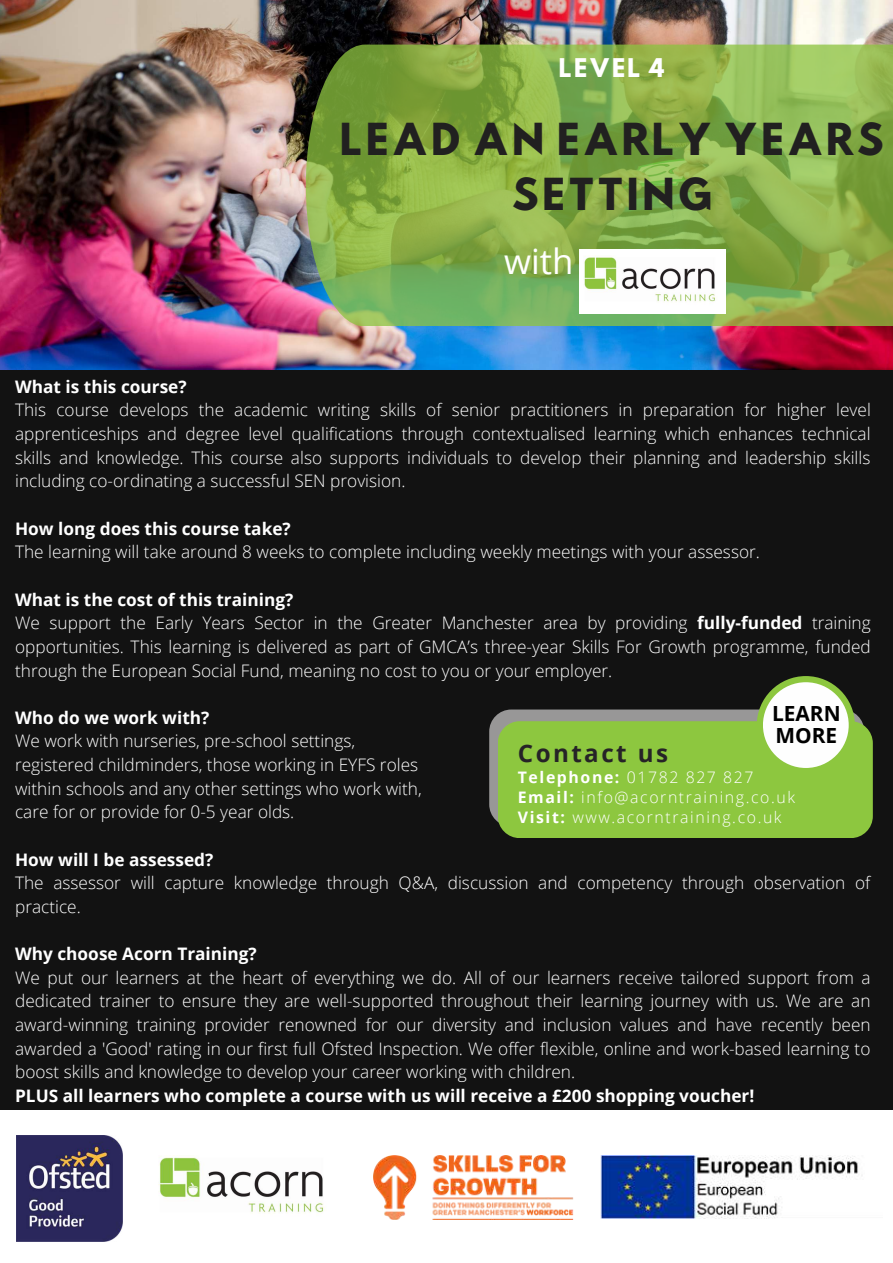
<style>
.page{position:relative;width:893px;height:1263px;background:#121212}
.page>*{position:absolute;margin:0;border:0;box-sizing:border-box;transform-origin:0 0}
.t1{font:39.15px/54.6px "Hussar Bd";letter-spacing:.06em;color:#212020;text-align:center}
.t2{font:34.72px "Open Sans";color:#fff}
.t3{font:700 24.15px "Open Sans";letter-spacing:.1em;color:#262327}
.t4{font:22.88px "Hussar Bd";letter-spacing:.06em;color:#fff}
.t5{font:700 20.85px/22.7px "Open Sans";color:#000}
.t6{font:300 17.25px/23.6px "Open Sans";color:#fff}
.t7{font:700 17.25px "Open Sans";color:#fff}
.t8{font:300 15.83px/19.6px "Open Sans";letter-spacing:.1em;color:#fff}
.s1{font-weight:700}
</style>
<div class="page">
<img style="left:0;top:0;width:893px;height:369px">
<svg style="left:306px;top:45px;width:587px;height:281px;background:#86ac4b"></svg>
<img style="left:580px;top:249px;width:146px;height:65px">
<div style="left:0;top:1110px;width:893px;height:153px;background:#fff"></div>
<div style="left:489px;top:709px;width:375px;height:117px;background:#989797;border-radius:22px"></div>
<div style="left:498px;top:721px;width:375px;height:117px;background:#8dc73f;border-radius:22px"></div>
<div style="left:757px;top:676px;width:98px;height:98px;background:#8dc73f;border-radius:50%"></div>
<div style="left:763px;top:682px;width:85px;height:86px;background:#fefefe;border-radius:50%"></div>
<img style="left:158px;top:1155px;width:167px;height:58px">
<img style="left:373px;top:1155px;width:489px;height:65px">
<img style="left:17px;top:1135px;width:106px;height:106px">
<h3 class="t4" style="left:558px;top:56px;width:108px">LEVEL 4</h3>
<h1 class="t1" style="left:339px;top:117px;width:546px">LEAD AN EARLY YEARS<br>SETTING</h1>
<h2 class="t2" style="left:504px;top:237px;width:71px">with</h2>
<p class="t7" style="left:15px;top:374px;width:173px">What is this course?</p>
<p class="t6" style="left:15px;top:398px;width:857px;text-align:justify">This course develops the academic writing skills of senior practitioners in preparation for higher level apprenticeships and degree level qualifications through contextualised learning which enhances technical skills and knowledge. This course also supports individuals to develop their planning and leadership skills including co-ordinating a successful SEN provision.</p>
<p class="t7" style="left:15px;top:516px;width:277px">How long does this course take?</p>
<p class="t6" style="left:15px;top:540px;width:746px">The learning will take around 8 weeks to complete including weekly meetings with your assessor.</p>
<p class="t6" style="left:15px;top:587px;width:857px"><span class="s1">What is the cost of this training?<br></span>We support the Early Years Sector in the Greater Manchester area by providing <span class="s1">fully-funded</span> training opportunities. This learning is delivered as part of GMCA’s three-year Skills For Growth programme, funded through the European Social Fund, meaning no cost to you or your employer.</p>
<p class="t7" style="left:15px;top:705px;width:196px">Who do we work with?</p>
<p class="t6" style="left:15px;top:729px;width:408px">We work with nurseries, pre-school settings, registered childminders, those working in EYFS roles within schools and any other settings who work with, care for or provide for 0-5 year olds.</p>
<p class="t7" style="left:15px;top:847px;width:200px">How will I be assessed?</p>
<p class="t6" style="left:15px;top:871px;width:857px">The assessor will capture knowledge through Q&amp;A, discussion and competency through observation of practice.</p>
<p class="t7" style="left:15px;top:942px;width:243px">Why choose Acorn Training?</p>
<p class="t6" style="left:15px;top:965px;width:857px;text-align:justify">We put our learners at the heart of everything we do. All of our learners receive tailored support from a dedicated trainer to ensure they are well-supported throughout their learning journey with us. We are an award-winning training provider renowned for our diversity and inclusion values and have recently been awarded a 'Good' rating in our first full Ofsted Inspection. We offer flexible, online and work-based learning to boost skills and knowledge to develop your career working with children.</p>
<p class="t7" style="left:15px;top:1083px;width:740px">PLUS all learners who complete a course with us will receive a £200 shopping voucher!</p>
<p class="t5" style="left:772px;top:701px;width:70px">LEARN<br>MORE</p>
<h3 class="t3" style="left:518px;top:736px;width:152px">Contact us</h3>
<p class="t8" style="left:518px;top:767px;width:279px"><span class="s1">Telephone:</span> 01782 827 827<br><span class="s1">Email:</span> info@acorntraining.co.uk<br><span class="s1">Visit:</span> www.acorntraining.co.uk</p>
</div>
